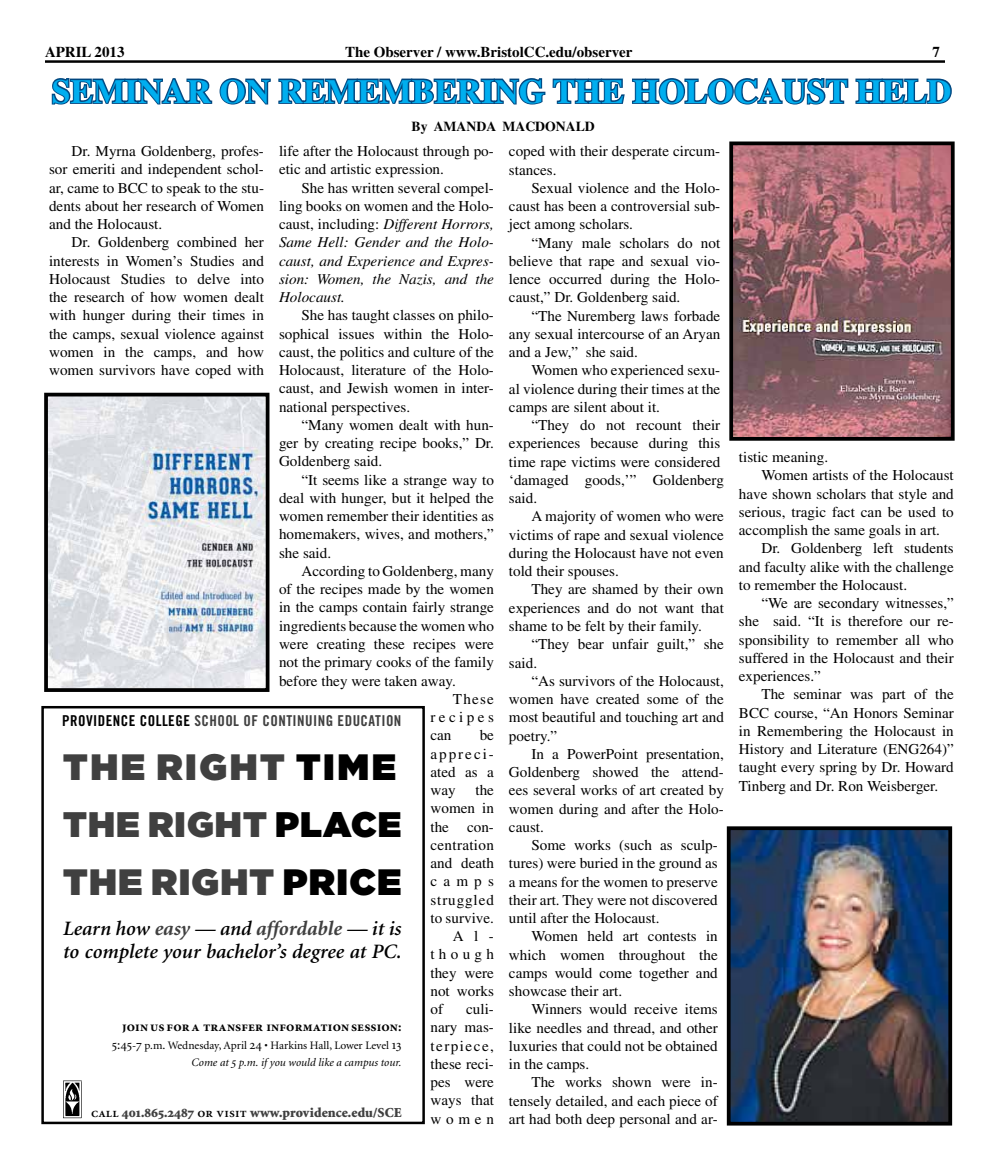
<style>
.page{position:relative;width:990px;height:1170px;background:#fff}
.page>*{position:absolute;margin:0;border:0;box-sizing:border-box;transform-origin:0 0}
.t1{font:900 36.62px "Gotham";letter-spacing:.035em;color:#404040}
.t2{font:900 36.62px "Gotham";letter-spacing:.07em;color:#404040}
.t3{font:900 35.5px "Gotham";letter-spacing:.03em;color:#404040}
.t4{font:700 33.75px "Times";color:#00aeef}
.t5{font:italic 600 20.5px/23.8px "Minion";color:#000}
.t6{font:15px/18.2px "Times";color:#000;text-align:justify}
.t7{font:italic 15px/18.2px "Times";color:#000;text-align:justify}
.t8{font:700 15px "Times";color:#000}
.t9{font:15px "Trade Gothic Bold Cond Twenty";letter-spacing:.03em;color:#404040}
.t10{font:15px "Times";letter-spacing:.02em;color:#000}
.t11{font:15px "Times";letter-spacing:.06em;color:#000}
.t12{font:15px "Times";letter-spacing:.225em;color:#000}
.t13{font:900 13.75px "Minion";letter-spacing:.005em;color:#404040}
.t14{font:700 13.75px "Times";color:#000}
.t15{font:700 13.5px "Minion Pro";letter-spacing:.01em;color:#000}
.t16{font:italic 11.5px "Minion";color:#000}
.t17{font:11.38px "Minion";color:#000}
.s1{font-style:normal}
.s2{color:#000}
.s3{font-weight:700;color:#404040}
.s4{font-family:"Minion Regular SC";font-size:13.5px}
.s5{font-size:12.38px}
.s6{font-family:"Minion Italic SC";font-style:normal;font-size:12.5px}
.s7{font-family:"Minion Semibold SC";font-weight:400;color:#000}
.s8{font-family:"Minion Black Os F";font-weight:400}
</style>
<div class="page">
<hr style="left:45px;top:60px;width:900px;height:3px;background:#000">
<svg style="left:51px;top:78px;width:901px;height:27px"></svg>
<img style="left:63px;top:1080px;width:19px;height:39px">
<div style="left:41px;top:706px;width:384px;height:418px;border:2px solid #000"></div>
<img style="left:49px;top:398px;width:215px;height:289px">
<div style="left:44px;top:393px;width:225px;height:299px;border:4px solid #000"></div>
<img style="left:734px;top:147px;width:216px;height:289px">
<div style="left:729px;top:142px;width:226px;height:299px;border:4px solid #000"></div>
<img style="left:732px;top:831px;width:215px;height:290px">
<div style="left:727px;top:826px;width:225px;height:300px;border:4px solid #000"></div>
<p class="t8" style="left:45px;top:43px;width:81px">APRIL 2013</p>
<p class="t8" style="left:345px;top:43px;width:289px">The Observer / www.BristolCC.edu/observer</p>
<p class="t8" style="left:933px;top:43px;width:9px">7</p>
<h3 class="t4" style="left:52px;top:71px;width:901px">SEMINAR ON REMEMBERING THE HOLOCAUST HELD</h3>
<p class="t14" style="left:412px;top:119px;width:185px">By AMANDA MACDONALD</p>
<p class="t6" style="left:49px;top:142px;width:216px;text-indent:22px">Dr. Myrna Goldenberg, profes&shy;sor emeriti and independent schol&shy;ar, came to BCC to speak to the stu&shy;dents about her research of Women and the Holocaust.</p>
<p class="t6" style="left:49px;top:233px;width:216px;text-indent:22px">Dr. Goldenberg combined her interests in Women’s Studies and Holocaust Studies to delve into the research of how women dealt with hunger during their times in the camps, sexual violence against women in the camps, and how women survivors have coped with</p>
<p class="t6" style="left:279px;top:142px;width:216px">life after the Holocaust through po&shy;etic and artistic expression.</p>
<p class="t7" style="left:279px;top:178px;width:216px;text-indent:22px"><span class="s1">She has written several compel&shy;ling books on women and the Holo&shy;caust, including:</span> Different Horrors, Same Hell: Gender and the Holo&shy;caust, and Experience and Expres&shy;sion: Women, the Nazis, and the Holocaust.</p>
<p class="t6" style="left:279px;top:306px;width:216px;text-indent:22px">She has taught classes on philo&shy;sophical issues within the Holo&shy;caust, the politics and culture of the Holocaust, literature of the Holo&shy;caust, and Jewish women in inter&shy;national perspectives.</p>
<p class="t6" style="left:279px;top:416px;width:216px;text-indent:22px">“Many women dealt with hun&shy;ger by creating recipe books,” Dr.<br>Goldenberg said.</p>
<p class="t6" style="left:279px;top:470px;width:216px;text-indent:22px">“It seems like a strange way to deal with hunger, but it helped the women remember their identities as homemakers, wives, and mothers,” she said.</p>
<p class="t6" style="left:302px;top:562px;width:194px">According to Goldenberg, many</p>
<p class="t6" style="left:279px;top:580px;width:216px">of the recipes made by the women</p>
<p class="t6" style="left:279px;top:598px;width:216px">in the camps contain fairly strange</p>
<p class="t6" style="left:279px;top:617px;width:216px">ingredients because the women who</p>
<p class="t6" style="left:279px;top:635px;width:216px">were creating these recipes were</p>
<p class="t6" style="left:279px;top:653px;width:216px">not the primary cooks of the family</p>
<p class="t6" style="left:279px;top:671px;width:178px">before they were taken away.</p>
<p class="t6" style="left:453px;top:690px;width:42px">These</p>
<p class="t12" style="left:430px;top:709px;width:65px">recipes</p>
<p class="t6" style="left:430px;top:726px;width:23px">can</p>
<p class="t9" style="left:62px;top:712px;width:341px"><span class="s2">PROVIDENCE COLLEGE</span> SCHOOL OF CONTINUING EDUCATION</p>
<p class="t6" style="left:430px;top:726px;width:65px;text-indent:49px">be appreci&shy;ated as a way</p>
<h1 class="t2" style="left:63px;top:740px;width:335px">THE RIGHT <span class="s2">TIME</span></h1>
<h2 class="t3" style="left:63px;top:799px;width:340px">THE RIGHT <span class="s2">PLACE</span></h2>
<h1 class="t1" style="left:63px;top:855px;width:340px">THE RIGHT <span class="s2">PRICE</span></h1>
<p class="t6" style="left:475px;top:781px;width:20px">the</p>
<p class="t6" style="left:430px;top:799px;width:65px">women in</p>
<p class="t6" style="left:430px;top:817px;width:65px">the con-</p>
<p class="t10" style="left:430px;top:836px;width:65px">centration</p>
<p class="t6" style="left:430px;top:854px;width:65px">and death</p>
<p class="t6" style="left:430px;top:872px;width:65px">camps</p>
<p class="t11" style="left:430px;top:891px;width:65px">struggled</p>
<p class="t6" style="left:430px;top:909px;width:65px">to survive.</p>
<p class="t6" style="left:453px;top:927px;width:42px">Al-</p>
<p class="t6" style="left:430px;top:945px;width:65px">though</p>
<p class="t6" style="left:430px;top:963px;width:65px">they were</p>
<p class="t6" style="left:430px;top:982px;width:65px">not works</p>
<p class="t6" style="left:430px;top:1000px;width:14px">of</p>
<h3 class="t5" style="left:63px;top:917px;width:340px">Learn how <span class="s3">easy</span> — and <span class="s3">affordable</span> — it is to complete your bachelor’s degree at PC.</h3>
<p class="t6" style="left:430px;top:1000px;width:65px;text-indent:36px">culi&shy;nary mas&shy;terpiece, these reci&shy;pes were ways that women</p>
<p class="t15" style="left:122px;top:1019px;width:281px">joinus fora transfer informationsession:</p>
<p class="t17" style="left:112px;top:1040px;width:291px"><span class="s4">5:45</span>-<span class="s4">7</span> p.m<span class="s5">.</span> Wednesday, April <span class="s4">24</span> • Harkins Hall, Lower Level <span class="s4">13</span></p>
<p class="t16" style="left:192px;top:1057px;width:211px">Come at <span class="s6">5</span> p.m. if you would like a campus tour.</p>
<p class="t13" style="left:91px;top:1105px;width:312px"><span class="s7">call</span> <span class="s8">401.865.2487</span> <span class="s7">or visit</span> www.providence.edu/SCE</p>
<p class="t6" style="left:509px;top:142px;width:213px">coped with their desperate circum&shy;stances.</p>
<p class="t6" style="left:509px;top:179px;width:213px;text-indent:22px">Sexual violence and the Holo&shy;caust has been a controversial sub&shy;ject among scholars.</p>
<p class="t6" style="left:509px;top:233px;width:213px;text-indent:22px">“Many male scholars do not believe that rape and sexual vio&shy;lence occurred during the Holo&shy;caust,” Dr. Goldenberg said.</p>
<p class="t6" style="left:509px;top:306px;width:213px;text-indent:22px">“The Nuremberg laws forbade any sexual intercourse of an Aryan and a Jew,” she said.</p>
<p class="t6" style="left:509px;top:361px;width:213px;text-indent:22px">Women who experienced sexu&shy;al violence during their times at the camps are silent about it.</p>
<p class="t6" style="left:509px;top:416px;width:216px;text-align:left;text-indent:22px">“They do not recount their experiences because during this time rape victims were considered ‘damaged goods,’” Goldenberg said.</p>
<p class="t6" style="left:509px;top:507px;width:216px;text-indent:22px">A majority of women who were victims of rape and sexual violence during the Holocaust have not even told their spouses.</p>
<p class="t6" style="left:509px;top:580px;width:216px;text-indent:22px">They are shamed by their own experiences and do not want that shame to be felt by their family.</p>
<p class="t6" style="left:509px;top:635px;width:216px;text-indent:22px">“They bear unfair guilt,” she said.</p>
<p class="t6" style="left:509px;top:672px;width:216px;text-indent:22px">“As survivors of the Holocaust, women have created some of the most beautiful and touching art and poetry.”</p>
<p class="t6" style="left:509px;top:745px;width:216px;text-indent:22px">In a PowerPoint presentation, Goldenberg showed the attend&shy;ees several works of art created by women during and after the Holo&shy;caust.</p>
<p class="t6" style="left:509px;top:836px;width:210px;text-indent:22px">Some works (such as sculp&shy;tures) were buried in the ground as a means for the women to preserve their art. They were not discovered until after the Holocaust.</p>
<p class="t6" style="left:509px;top:927px;width:210px;text-indent:22px">Women held art contests in which women throughout the camps would come together and showcase their art.</p>
<p class="t6" style="left:509px;top:1000px;width:210px;text-indent:22px">Winners would receive items like needles and thread, and other luxuries that could not be obtained in the camps.</p>
<p class="t6" style="left:509px;top:1073px;width:210px;text-indent:22px">The works shown were in&shy;tensely detailed, and each piece of art had both deep personal and ar-</p>
<p class="t6" style="left:739px;top:448px;width:91px">tistic meaning.</p>
<p class="t6" style="left:761px;top:466px;width:194px">Women artists of the Holocaust</p>
<p class="t6" style="left:739px;top:484px;width:216px">have shown scholars that style and</p>
<p class="t6" style="left:739px;top:503px;width:216px">serious, tragic fact can be used to</p>
<p class="t6" style="left:739px;top:521px;width:203px">accomplish the same goals in art.</p>
<p class="t6" style="left:761px;top:539px;width:194px">Dr. Goldenberg left students</p>
<p class="t6" style="left:739px;top:557px;width:216px">and faculty alike with the challenge</p>
<p class="t6" style="left:739px;top:576px;width:170px">to remember the Holocaust.</p>
<p class="t6" style="left:761px;top:594px;width:194px">“We are secondary witnesses,”</p>
<p class="t6" style="left:739px;top:612px;width:216px">she said. “It is therefore our re-</p>
<p class="t6" style="left:739px;top:630px;width:216px">sponsibility to remember all who</p>
<p class="t6" style="left:739px;top:649px;width:216px">suffered in the Holocaust and their</p>
<p class="t6" style="left:739px;top:667px;width:84px">experiences.”</p>
<p class="t6" style="left:761px;top:685px;width:194px">The seminar was part of the</p>
<p class="t6" style="left:739px;top:703px;width:216px">BCC course, “An Honors Seminar</p>
<p class="t6" style="left:739px;top:722px;width:216px">in Remembering the Holocaust in</p>
<p class="t6" style="left:739px;top:740px;width:216px">History and Literature (ENG264)”</p>
<p class="t6" style="left:739px;top:758px;width:216px">taught every spring by Dr. Howard</p>
<p class="t6" style="left:739px;top:776px;width:201px">Tinberg and Dr. Ron Weisberger.</p>
</div>
